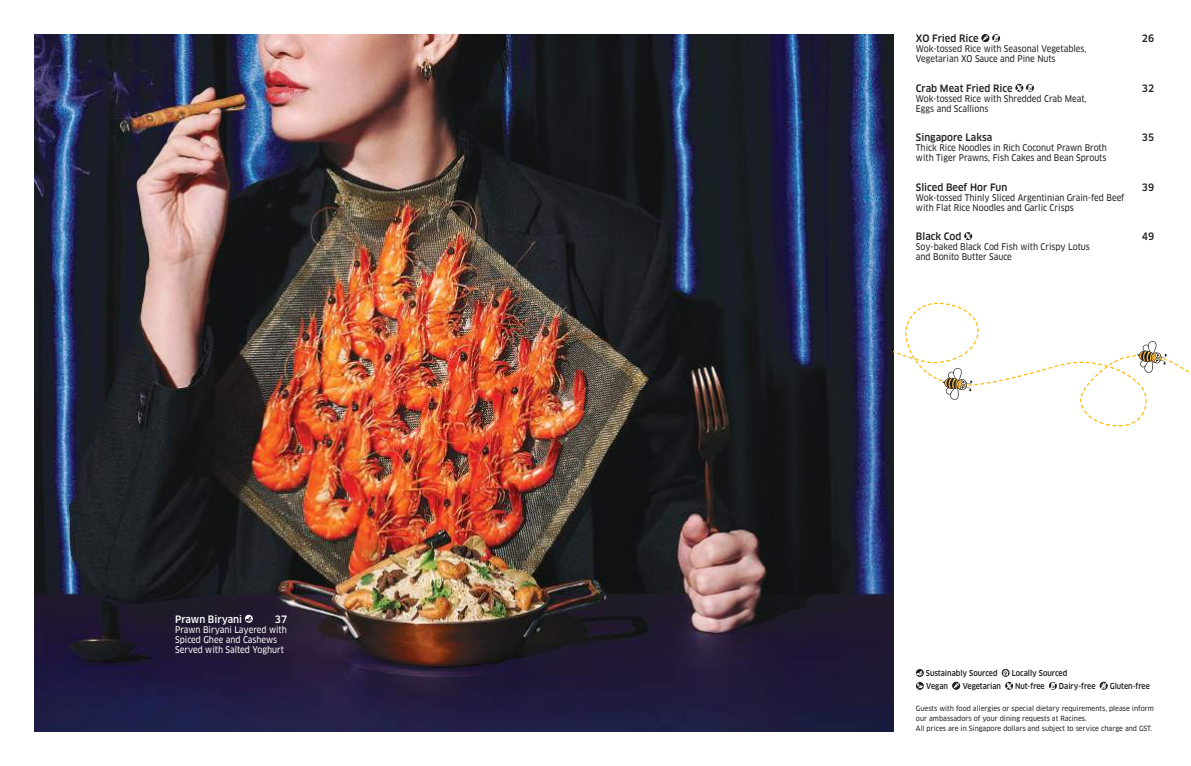
<style>
.page{position:relative;width:1191px;height:766px;background:#fff}
.page>*{position:absolute;margin:0;border:0;box-sizing:border-box;transform-origin:0 0}
.t1{font:500 10px "Clan OT";color:#241f1f;scale:.95 1}
.t2{font:500 10px "Clan OT";color:#fff;scale:.95 1}
.t3{font:9px/10px "Clan OT News";color:#241f1f;scale:.9 1}
.t4{font:9px/10px "Clan OT News";color:#fff;scale:.9 1}
.t5{font:500 8px "Clan OT";color:#241f1f;scale:.9 1}
.t6{font:7px/10px "Clan OT News";color:#241f1f;scale:.95 1}
</style>
<div class="page">
<img style="left:34px;top:34px;width:859px;height:697px">
<svg style="left:893px;top:302px;width:298px;height:125px"></svg>
<svg style="left:981px;top:34px;width:19px;height:8px"></svg>
<svg style="left:1015px;top:84px;width:19px;height:8px"></svg>
<svg style="left:964px;top:232px;width:8px;height:8px"></svg>
<svg style="left:245px;top:614px;width:8px;height:8px"></svg>
<svg style="left:916px;top:669px;width:8px;height:20px"></svg>
<svg style="left:952px;top:681px;width:8px;height:8px"></svg>
<svg style="left:1001px;top:668px;width:12px;height:21px"></svg>
<svg style="left:1049px;top:681px;width:7px;height:8px"></svg>
<svg style="left:1099px;top:681px;width:8px;height:8px"></svg>
<p class="t2" style="left:175px;top:613px;width:72px">Prawn Biryani</p>
<p class="t2" style="left:275px;top:613px;width:14px">37</p>
<p class="t4" style="left:175px;top:624px;width:126px">Prawn Biryani Layered with<br>Spiced Ghee and Cashews<br>Served with Salted Yoghurt</p>
<p class="t1" style="left:916px;top:33px;width:68px">XO Fried Rice</p>
<p class="t1" style="left:1141px;top:33px;width:14px">26</p>
<p class="t3" style="left:916px;top:44px;width:191px">Wok-tossed Rice with Seasonal Vegetables,<br>Vegetarian XO Sauce and Pine Nuts</p>
<p class="t1" style="left:916px;top:82px;width:103px">Crab Meat Fried Rice</p>
<p class="t1" style="left:1141px;top:82px;width:14px">32</p>
<p class="t3" style="left:916px;top:93px;width:191px">Wok-tossed Rice with Shredded Crab Meat,<br>Eggs and Scallions</p>
<p class="t1" style="left:916px;top:132px;width:82px">Singapore Laksa</p>
<p class="t1" style="left:1141px;top:132px;width:14px">35</p>
<p class="t3" style="left:916px;top:143px;width:214px">Thick Rice Noodles in Rich Coconut Prawn Broth with Tiger Prawns, Fish Cakes and Bean Sprouts</p>
<p class="t1" style="left:916px;top:181px;width:98px">Sliced Beef Hor Fun</p>
<p class="t1" style="left:1141px;top:181px;width:14px">39</p>
<p class="t3" style="left:916px;top:192px;width:233px">Wok-tossed Thinly Sliced Argentinian Grain-fed Beef with Flat Rice Noodles and Garlic Crisps</p>
<p class="t1" style="left:916px;top:230px;width:50px">Black Cod</p>
<p class="t1" style="left:1141px;top:230px;width:14px">49</p>
<p class="t3" style="left:916px;top:242px;width:195px">Soy-baked Black Cod Fish with Crispy Lotus and Bonito Butter Sauce</p>
<p class="t5" style="left:926px;top:668px;width:81px">Sustainably Sourced</p>
<p class="t5" style="left:1011px;top:668px;width:63px">Locally Sourced</p>
<p class="t5" style="left:926px;top:681px;width:26px">Vegan</p>
<p class="t5" style="left:962px;top:681px;width:44px">Vegetarian</p>
<p class="t5" style="left:1015px;top:681px;width:34px">Nut-free</p>
<p class="t5" style="left:1059px;top:681px;width:42px">Dairy-free</p>
<p class="t5" style="left:1109px;top:681px;width:46px">Gluten-free</p>
<p class="t6" style="left:916px;top:703px;width:252px">Guests with food allergies or special dietary requirements, please inform our ambassadors of your dining requests at Racines.<br>All prices are in Singapore dollars and subject to service charge and GST.</p>
</div>
